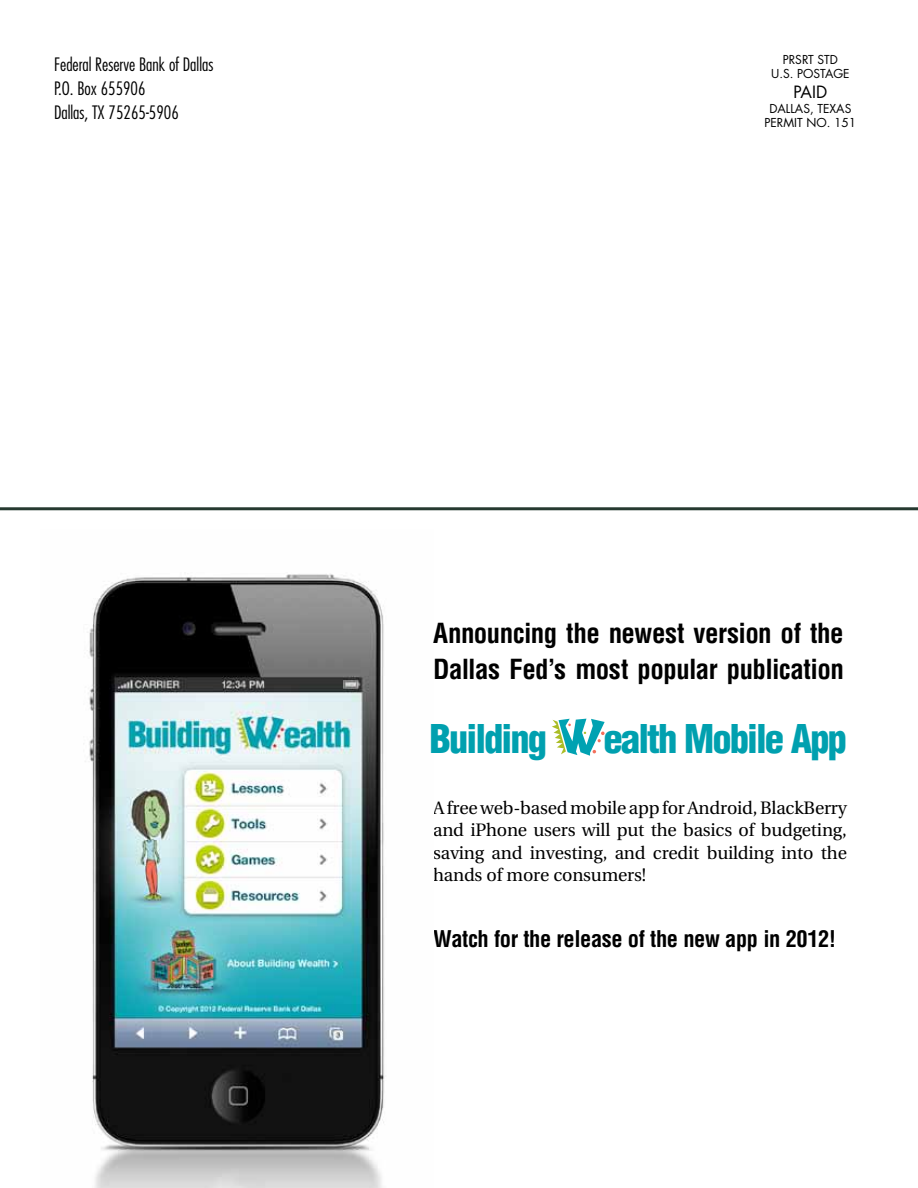
<style>
.page{position:relative;width:918px;height:1188px;background:#fff}
.page>*{position:absolute;margin:0;border:0;box-sizing:border-box;transform-origin:0 0}
.t1{font:900 condensed 38.7px "Helvetica";letter-spacing:-.05em;color:#00a0af}
.t2{font:700 condensed 27px/36px "Helvetica";letter-spacing:-.02em;color:#000}
.t3{font:700 condensed 22.5px "Helvetica";letter-spacing:-.02em;color:#000}
.t4{font:18px/22.5px "Utopia";letter-spacing:-.01em;color:#000;text-align:justify}
.t5{font:300 condensed 18px/24px "Futura Std";color:#000}
.t6{font:16.5px "Futura Std";color:#000}
.t7{font:12px/14.4px "Futura Std";color:#000;text-align:center}
.s1{font-family:"Whassis ICG Frantic";font-weight:400;font-stretch:normal;font-size:51.6px;color:#fff}
</style>
<div class="page">
<hr style="left:0;top:507px;width:918px;height:3px;background:#263930">
<img style="left:85px;top:574px;width:300px;height:614px">
<svg style="left:552px;top:719px;width:53px;height:37px"></svg>
<p class="t5" style="left:54px;top:53px;width:161px">Federal Reserve Bank of Dallas<br>P.O. Box 655906<br>Dallas, TX 75265-5906</p>
<p class="t7" style="left:771px;top:52px;width:80px">PRSRT STD<br>U.S. POSTAGE</p>
<p class="t6" style="left:794px;top:82px;width:35px">PAID</p>
<p class="t7" style="left:765px;top:101px;width:93px">DALLAS, TEXAS<br>PERMIT NO. 151</p>
<h2 class="t2" style="left:433px;top:615px;width:412px">Announcing the newest version of the<br>Dallas Fed’s most popular publication</h2>
<h1 class="t1" style="left:430px;top:714px;width:419px">Building <span class="s1">W</span>ealth Mobile App</h1>
<p class="t4" style="left:433px;top:797px;width:415px">A free web-based mobile app for Android, BlackBerry and iPhone users will put the basics of budgeting, saving and investing, and credit building into the hands of more consumers!</p>
<p class="t3" style="left:433px;top:924px;width:405px">Watch for the release of the new app in 2012!</p>
</div>
